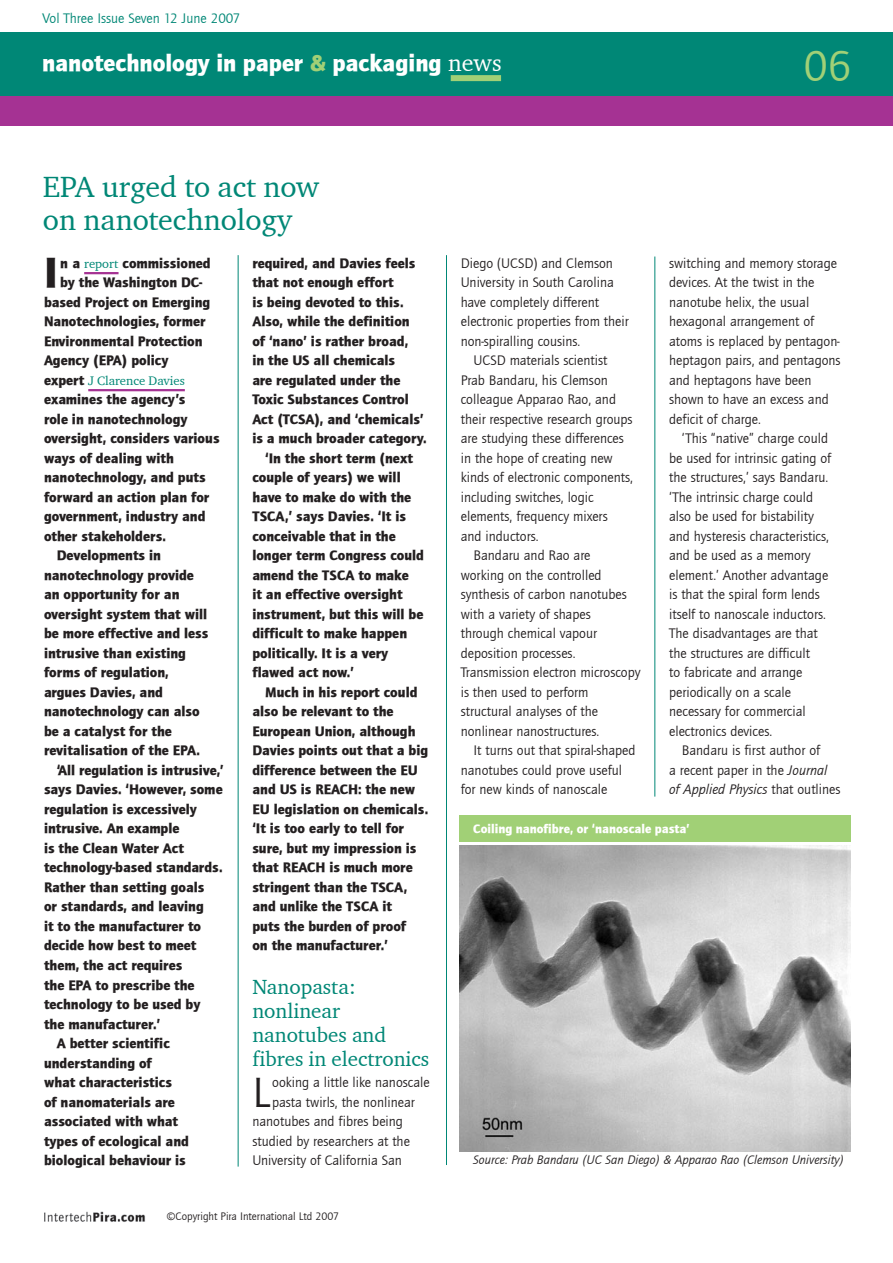
<style>
.page{position:relative;width:893px;height:1263px;background:#fff}
.page>*{position:absolute;margin:0;border:0;box-sizing:border-box;transform-origin:0 0}
.t1{font:45px "Quay Sans ITCTT Book";color:#a1d076}
.Intro_Para_1{font:43.5px "Quay Sans ITCTT Black";color:#231f20}
.Text_Para_1{font:43.5px "Quay Sans ITCTT Book";color:#231f20}
.B_Head{font:30px/33px "Charter ITC";color:#008776}
.t2{font:24px "Quay Sans ITCTT Black";color:#fff}
.C_Head{font:21px/24px "Charter ITC";color:#008776}
.Intro_Para_2{font:14.25px/19.5px "Quay Sans ITCTT Black";color:#231f20}
.Text_Para_2{font:14.25px/19.5px "Quay Sans ITCTT Book";color:#231f20}
.Intro_Para_1-2{font:14.25px/19.5px "Quay Sans ITCTT Black";color:#231f20}
.Text_Para_1-2{font:14.25px/19.5px "Quay Sans ITCTT Book";color:#231f20}
.Issue_date_and_numbe{font:14.25px "Quay Sans ITCTT Book";color:#008776}
.Table_Source{font:italic 12.75px "Quay Sans ITCTT Book";color:#231f20}
.Table_Caption{font:12.75px "Quay Sans ITCTT Black";color:#fff}
.Intro_Para_1-3{font:12.75px "Charter ITC";color:#008776}
.Copyright{font:11.25px "Quay Sans ITCTT Book";color:#231f20}
.s1{color:#a1d076}
.s2{font-family:"Charter ITC"}
.s3{font-family:"Charter ITC";font-size:12.75px;color:#008776}
.s4{font-family:"Quay Sans ITCTT Black";font-size:14.25px;color:#231f20}
.s5{font-style:italic}
</style>
<div class="page">
<div style="left:0;top:32px;width:893px;height:64px;background:#008776"></div>
<hr style="left:84px;top:272px;width:35px;height:2px;background:#a53293">
<hr style="left:88px;top:389px;width:97px;height:2px;background:#a53293">
<hr style="left:238px;top:255px;width:1px;height:911px;background:#008776">
<hr style="left:446px;top:255px;width:1px;height:910px;background:#008776">
<hr style="left:655px;top:256px;width:1px;height:540px;background:#008776">
<img style="left:44px;top:1211px;width:101px;height:11px">
<div style="left:0;top:96px;width:893px;height:29px;background:#a53293"></div>
<div style="left:451px;top:75px;width:50px;height:6px;background:#a1d076"></div>
<img style="left:459px;top:845px;width:391px;height:306px">
<div style="left:459px;top:815px;width:391px;height:26px;background:#a1d076"></div>
<p class="Issue_date_and_numbe" style="left:43px;top:10px;width:199px">Vol Three Issue Seven 12 June 2007</p>
<p class="t2" style="left:42px;top:48px;width:461px">nanotechnology in paper <span class="s1">&amp;</span> packaging <span class="s2">news</span></p>
<p class="t1" style="left:804px;top:38px;width:49px">06</p>
<p class="B_Head" style="left:43px;top:170px;width:278px">EPA urged to act now on nanotechnology</p>
<p class="Intro_Para_1" style="left:44px;top:246px;width:15px">I</p>
<p class="Intro_Para_1-2" style="left:60px;top:253px;width:152px">n a <span class="s3">report</span> commissioned</p>
<p class="Intro_Para_1-2" style="left:60px;top:273px;width:144px">by the Washington DC-</p>
<p class="Intro_Para_1-2" style="left:44px;top:292px;width:168px">based Project on Emerging</p>
<p class="Intro_Para_1-2" style="left:44px;top:312px;width:163px">Nanotechnologies, former</p>
<p class="Intro_Para_1-2" style="left:44px;top:331px;width:160px">Environmental Protection</p>
<p class="Intro_Para_1-2" style="left:44px;top:351px;width:126px">Agency (EPA) policy</p>
<p class="Intro_Para_1-3" style="left:44px;top:373px;width:142px"><span class="s4">expert</span> J Clarence Davies</p>
<p class="Intro_Para_1-2" style="left:44px;top:390px;width:177px">examines the agency’s<br>role in nanotechnology oversight, considers various ways of dealing with nanotechnology, and puts forward an action plan for government, industry and other stakeholders.</p>
<p class="Intro_Para_2" style="left:44px;top:546px;width:166px;text-indent:13px">Developments in nanotechnology provide an opportunity for an oversight system that will be more effective and less intrusive than existing forms of regulation, argues Davies, and nanotechnology can also be a catalyst for the revitalisation of the EPA.</p>
<p class="Intro_Para_2" style="left:44px;top:760px;width:181px;text-indent:13px">‘All regulation is intrusive,’ says Davies. ‘However, some regulation is excessively intrusive. An example<br>is the Clean Water Act technology-based standards.<br>Rather than setting goals<br>or standards, and leaving<br>it to the manufacturer to decide how best to meet them, the act requires<br>the EPA to prescribe the technology to be used by the manufacturer.’</p>
<p class="Intro_Para_2" style="left:44px;top:1033px;width:146px;text-indent:13px">A better scientific understanding of<br>what characteristics<br>of nanomaterials are associated with what types of ecological and biological behaviour is</p>
<p class="Intro_Para_2" style="left:252px;top:253px;width:176px">required, and Davies feels that not enough effort<br>is being devoted to this.<br>Also, while the definition<br>of ‘nano’ is rather broad,<br>in the US all chemicals<br>are regulated under the<br>Toxic Substances Control<br>Act (TCSA), and ‘chemicals’ is a much broader category.</p>
<p class="Intro_Para_2" style="left:252px;top:448px;width:173px;text-indent:13px">‘In the short term (next couple of years) we will have to make do with the<br>TSCA,’ says Davies. ‘It is conceivable that in the longer term Congress could amend the TSCA to make<br>it an effective oversight instrument, but this will be difficult to make happen politically. It is a very flawed act now.’</p>
<p class="Intro_Para_2" style="left:252px;top:682px;width:177px;text-indent:13px">Much in his report could also be relevant to the<br>European Union, although<br>Davies points out that a big difference between the EU and US is REACH: the new<br>EU legislation on chemicals. ‘It is too early to tell for sure, but my impression is that REACH is much more stringent than the TSCA, and unlike the TSCA it<br>puts the burden of proof<br>on the manufacturer.’</p>
<p class="C_Head" style="left:252px;top:974px;width:178px">Nanopasta: nonlinear nanotubes and fibres in electronics</p>
<p class="Text_Para_1" style="left:252px;top:1065px;width:19px">L</p>
<p class="Text_Para_1-2" style="left:272px;top:1072px;width:159px">ooking a little like nanoscale</p>
<p class="Text_Para_1-2" style="left:272px;top:1092px;width:144px">pasta twirls, the nonlinear</p>
<p class="Text_Para_1-2" style="left:252px;top:1111px;width:152px">nanotubes and fibres being</p>
<p class="Text_Para_1-2" style="left:252px;top:1131px;width:159px">studied by researchers at the</p>
<p class="Text_Para_1-2" style="left:252px;top:1150px;width:151px">University of California San</p>
<p class="Copyright" style="left:167px;top:1209px;width:174px">©Copyright Pira International Ltd 2007</p>
<p class="Text_Para_1-2" style="left:461px;top:253px;width:170px">Diego (UCSD) and Clemson<br>University in South Carolina have completely different electronic properties from their non-spiralling cousins.</p>
<p class="Text_Para_2" style="left:461px;top:351px;width:174px;text-indent:13px">UCSD materials scientist<br>Prab Bandaru, his Clemson colleague Apparao Rao, and their respective research groups are studying these differences in the hope of creating new kinds of electronic components, including switches, logic elements, frequency mixers<br>and inductors.</p>
<p class="Text_Para_2" style="left:461px;top:546px;width:181px;text-indent:13px">Bandaru and Rao are<br>working on the controlled synthesis of carbon nanotubes with a variety of shapes<br>through chemical vapour deposition processes.<br>Transmission electron microscopy is then used to perform structural analyses of the nonlinear nanostructures.</p>
<p class="Text_Para_2" style="left:461px;top:741px;width:176px;text-indent:13px">It turns out that spiral-shaped nanotubes could prove useful for new kinds of nanoscale</p>
<p class="Text_Para_2" style="left:669px;top:253px;width:173px">switching and memory storage devices. At the twist in the nanotube helix, the usual hexagonal arrangement of atoms is replaced by pentagon&shy;heptagon pairs, and pentagons and heptagons have been shown to have an excess and deficit of charge.</p>
<p class="Text_Para_2" style="left:669px;top:429px;width:163px;text-indent:13px">‘This “native” charge could be used for intrinsic gating of the structures,’ says Bandaru. ‘The intrinsic charge could also be used for bistability and hysteresis characteristics, and be used as a memory element.’ Another advantage is that the spiral form lends itself to nanoscale inductors.<br>The disadvantages are that the structures are difficult<br>to fabricate and arrange periodically on a scale necessary for commercial electronics devices.</p>
<p class="Text_Para_2" style="left:669px;top:741px;width:173px;text-indent:13px">Bandaru is first author of<br>a recent paper in the <span class="s5">Journal of Applied Physics</span> that outlines</p>
<p class="Table_Caption" style="left:473px;top:821px;width:218px">Coiling nanofibre, or ‘nanoscale pasta’</p>
<p class="Table_Source" style="left:473px;top:1152px;width:372px">Source: Prab Bandaru (UC San Diego) &amp; Apparao Rao (Clemson University)</p>
</div>
